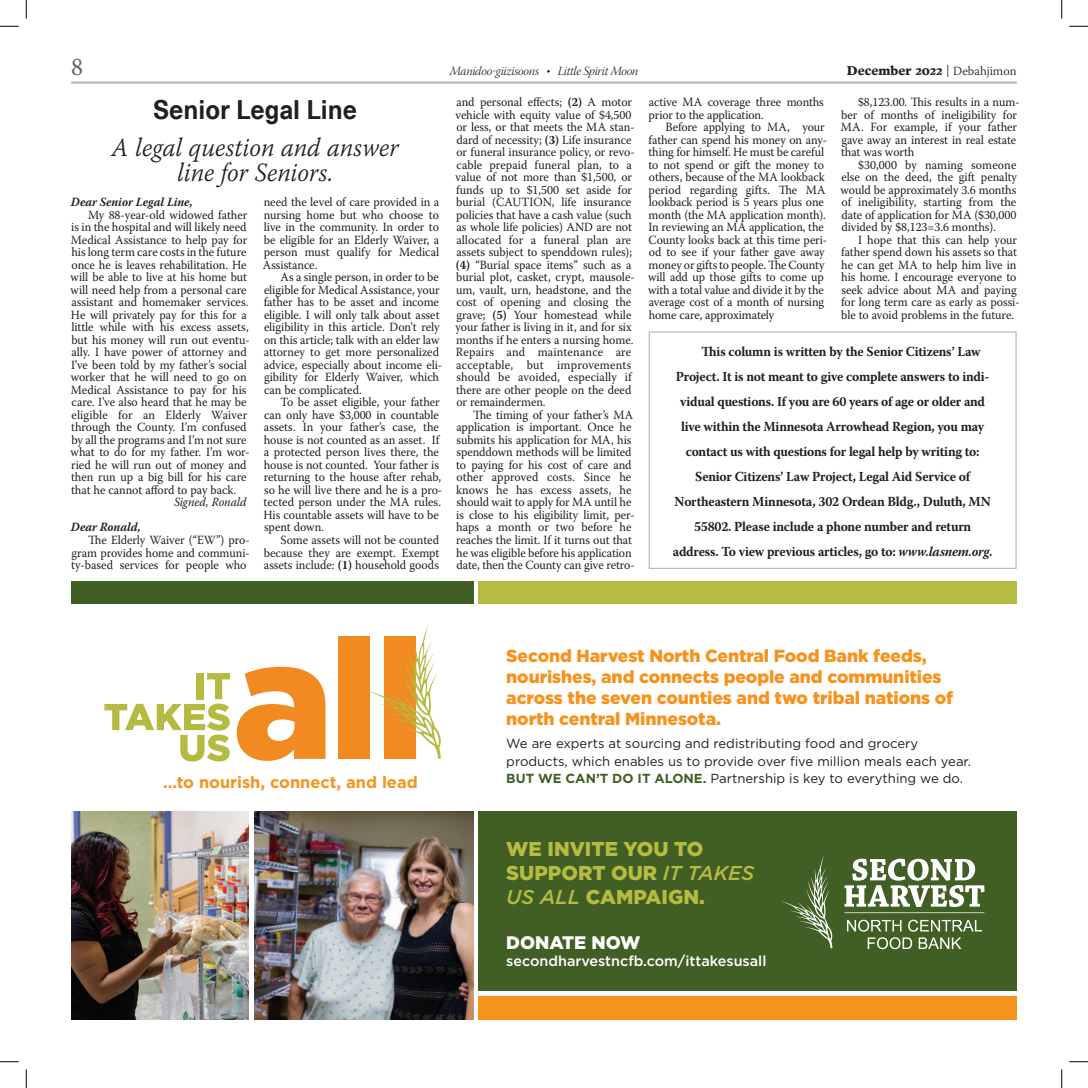
<style>
.page{position:relative;width:1088px;height:1088px;background:#fff}
.page>*{position:absolute;margin:0;border:0;box-sizing:border-box;transform-origin:0 0}
.Main_Text{font:italic 300 26.25px/25px "Warnock Pro";color:#231f20;text-align:center;scale:.95 1}
.Main_Text-2{font:700 26.25px "Neue Haas Unica Pro";color:#231f20;scale:.95 1}
.t1{font:25px "Warnock Pro";color:#636366;scale:.95 1}
.t2{font:900 20px/24px "Gotham";color:#b6bc42}
.t3{font:900 18.12px "Gotham";color:#fff}
.t4{font:900 17.5px/21px "Gotham";letter-spacing:-.005em;color:#f7931d}
.t5{font:700 16.38px "Gotham";color:#f7931d}
.t6{font:500 14.38px "Gotham";color:#fff}
.Main_Text-3{font:700 13.75px "Warnock Pro";letter-spacing:-.02em;color:#231f20;scale:.95 1}
.t7{font:13.12px/17.5px "Gotham";color:#231f20}
.Main_Text-4{font:12.5px/12.5px "Warnock Pro";letter-spacing:-.005em;color:#231f20;scale:.95 1}
.t8{font:12.5px "Warnock Pro Light It Subh";letter-spacing:-.025em;color:#231f20}
.Main_Text-5{font:italic 700 12.5px "Warnock Pro";letter-spacing:-.005em;color:#231f20;scale:.95 1}
.t9{font:700 12.5px "Poynter Text";color:#231f20}
.Main_Text-6{font:italic 12.5px "Warnock Pro";letter-spacing:-.005em;color:#231f20;scale:.95 1}
.s1{font-family:"Warnock Pro";font-weight:300}
.s2{font-weight:700}
.s3{font-style:italic}
.s4{font-weight:700;color:#415f25}
.s5{font-weight:500;font-style:italic}
</style>
<div class="page">
<hr style="left:71px;top:81px;width:945px;height:3px;background:#bcbdc0">
<div style="left:648px;top:331px;width:368px;height:238px;border:1px solid #bcbdc0"></div>
<div style="left:478px;top:811px;width:538px;height:179px;background:#415f25"></div>
<svg style="left:844px;top:858px;width:140px;height:49px"></svg>
<svg style="left:847px;top:919px;width:54px;height:12px"></svg>
<svg style="left:908px;top:919px;width:74px;height:12px"></svg>
<svg style="left:867px;top:937px;width:45px;height:12px"></svg>
<svg style="left:918px;top:937px;width:43px;height:12px"></svg>
<hr style="left:844px;top:912px;width:140px;height:1px;background:#fff">
<svg style="left:782px;top:855px;width:50px;height:93px"></svg>
<img style="left:71px;top:811px;width:178px;height:208px">
<img style="left:254px;top:811px;width:220px;height:208px">
<div style="left:71px;top:581px;width:403px;height:23px;background:#415f25"></div>
<svg style="left:104px;top:673px;width:126px;height:88px"></svg>
<svg style="left:237px;top:666px;width:88px;height:95px"></svg>
<div style="left:338px;top:636px;width:32px;height:123px;background:#f18a20"></div>
<svg style="left:368px;top:624px;width:73px;height:135px"></svg>
<div style="left:478px;top:581px;width:538px;height:23px;background:#b6bc42"></div>
<div style="left:478px;top:996px;width:538px;height:23px;background:#f7931d"></div>
<svg style="left:0;top:25px;width:19px;height:2px"></svg>
<svg style="left:1069px;top:25px;width:19px;height:2px"></svg>
<svg style="left:0;top:1061px;width:19px;height:1px"></svg>
<svg style="left:1069px;top:1061px;width:19px;height:1px"></svg>
<svg style="left:25px;top:0;width:2px;height:19px"></svg>
<svg style="left:25px;top:1069px;width:2px;height:19px"></svg>
<svg style="left:1061px;top:0;width:1px;height:19px"></svg>
<svg style="left:1061px;top:1069px;width:1px;height:19px"></svg>
<h2 class="t1" style="left:71px;top:52px;width:14px">8</h2>
<p class="t8" style="left:450px;top:64px;width:190px">Manidoo-giizisoons • Little Spirit Moon</p>
<p class="t9" style="left:847px;top:65px;width:171px">December 2022 <span class="s1">| Debahjimon</span></p>
<p class="Main_Text-2" style="left:153px;top:93px;width:216px">Senior Legal Line</p>
<p class="Main_Text" style="left:112px;top:135px;width:303px">A legal question and answer line for Seniors.</p>
<p class="Main_Text-5" style="left:71px;top:195px;width:130px">Dear Senior Legal Line,</p>
<p class="Main_Text-4" style="left:71px;top:208px;width:190px;text-indent:17px">My 88-year-old widowed father is in the hospital and will likely need Medical Assistance to help pay for his long term care costs in the future once he is leaves rehabilitation. He will be able to live at his home but will need help from a personal care assistant and homemaker services.<br>He will privately pay for this for a little while with his excess assets, but his money will run out eventu&shy;ally. I have power of attorney and I’ve been told by my father’s social worker that he will need to go on Medical Assistance to pay for his care. I’ve also heard that he may be eligible for an Elderly Waiver through the County. I’m confused by all the programs and I’m not sure what to do for my father. I’m wor&shy;ried he will run out of money and then run up a big bill for his care that he cannot afford to pay back.</p>
<p class="Main_Text-6" style="left:174px;top:495px;width:78px">Signed, Ronald</p>
<p class="Main_Text-5" style="left:71px;top:520px;width:75px">Dear Ronald,</p>
<p class="Main_Text-4" style="left:71px;top:533px;width:189px;text-align:justify;text-indent:17px">The Elderly Waiver (“EW”) pro&shy;gram provides home and communi&shy;ty-based services for people who</p>
<p class="Main_Text-4" style="left:263px;top:196px;width:187px;text-align:justify">need the level of care provided in a nursing home but who choose to live in the community. In order to be eligible for an Elderly Waiver, a person must qualify for Medical Assistance.</p>
<p class="Main_Text-4" style="left:264px;top:271px;width:189px;text-indent:17px">As a single person, in order to be eligible for Medical Assistance, your father has to be asset and income eligible. I will only talk about asset eligibility in this article. Don’t rely on this article; talk with an elder law attorney to get more personalized advice, especially about income eli&shy;gibility for Elderly Waiver, which can be complicated.</p>
<p class="Main_Text-4" style="left:263px;top:396px;width:190px;text-indent:17px">To be asset eligible, your father can only have $3,000 in countable assets. In your father’s case, the house is not counted as an asset. If a protected person lives there, the house is not counted. Your father is returning to the house after rehab, so he will live there and he is a pro&shy;tected person under the MA rules.<br>His countable assets will have to be spent down.</p>
<p class="Main_Text-4" style="left:264px;top:533px;width:186px;text-align:justify;text-indent:17px">Some assets will not be counted because they are exempt. Exempt assets include: <span class="s2">(1)</span> household goods</p>
<p class="Main_Text-4" style="left:455px;top:96px;width:190px">and personal effects; <span class="s2">(2)</span> A motor vehicle with equity value of $4,500 or less, or that meets the MA stan&shy;dard of necessity; <span class="s2">(3)</span> Life insurance or funeral insurance policy, or revo&shy;cable prepaid funeral plan, to a value of not more than $1,500, or funds up to $1,500 set aside for burial (CAUTION, life insurance policies that have a cash value (such as whole life policies) AND are not allocated for a funeral plan are assets subject to spenddown rules); <span class="s2">(4)</span> “Burial space items” such as a burial plot, casket, crypt, mausole&shy;um, vault, urn, headstone, and the cost of opening and closing the grave; <span class="s2">(5)</span> Your homestead while your father is living in it, and for six months if he enters a nursing home.<br>Repairs and maintenance are acceptable, but improvements should be avoided, especially if there are other people on the deed or remaindermen.</p>
<p class="Main_Text-4" style="left:456px;top:408px;width:189px;text-indent:17px">The timing of your father’s MA application is important. Once he submits his application for MA, his spenddown methods will be limited to paying for his cost of care and other approved costs. Since he knows he has excess assets, he should wait to apply for MA until he is close to his eligibility limit, per&shy;haps a month or two before he reaches the limit. If it turns out that he was eligible before his application date, then the County can give retro-</p>
<p class="Main_Text-4" style="left:840px;top:96px;width:190px;text-indent:17px">$8,123.00. This results in a num&shy;ber of months of ineligibility for<br>MA. For example, if your father gave away an interest in real estate that was worth</p>
<p class="Main_Text-4" style="left:840px;top:158px;width:187px;text-align:justify;text-indent:17px">$30,000 by naming someone else on the deed, the gift penalty would be approximately 3.6 months of ineligibility, starting from the date of application for MA ($30,000 divided by $8,123=3.6 months).</p>
<p class="Main_Text-4" style="left:841px;top:233px;width:189px;text-indent:17px">I hope that this can help your father spend down his assets so that he can get MA to help him live in his home. I encourage everyone to seek advice about MA and paying for long term care as early as possi&shy;ble to avoid problems in the future.</p>
<p class="Main_Text-3" style="left:701px;top:343px;width:295px">This column is written by the Senior Citizens’ Law</p>
<p class="Main_Text-3" style="left:676px;top:368px;width:332px">Project. It is not meant to give complete answers to indi-</p>
<p class="Main_Text-3" style="left:680px;top:393px;width:322px">vidual questions. If you are 60 years of age or older and</p>
<p class="Main_Text-3" style="left:681px;top:418px;width:320px">live within the Minnesota Arrowhead Region, you may</p>
<p class="Main_Text-3" style="left:686px;top:443px;width:311px">contact us with questions for legal help by writing to:</p>
<p class="Main_Text-3" style="left:695px;top:468px;width:291px">Senior Citizens’ Law Project, Legal Aid Service of</p>
<p class="Main_Text-3" style="left:674px;top:493px;width:334px">Northeastern Minnesota, 302 Ordean Bldg., Duluth, MN</p>
<p class="Main_Text-3" style="left:694px;top:518px;width:293px">55802. Please include a phone number and return</p>
<p class="Main_Text-3" style="left:673px;top:543px;width:338px">address. To view previous articles, go to: <span class="s3">www.lasnem.org</span>.</p>
<p class="Main_Text-4" style="left:648px;top:96px;width:186px">active MA coverage three months prior to the application.</p>
<p class="Main_Text-4" style="left:648px;top:121px;width:190px;text-indent:17px">Before applying to MA, your father can spend his money on any&shy;thing for himself. He must be careful to not spend or gift the money to others, because of the MA lookback period regarding gifts. The MA lookback period is 5 years plus one month (the MA application month).<br>In reviewing an MA application, the<br>County looks back at this time peri&shy;od to see if your father gave away money or gifts to people. The County will add up those gifts to come up with a total value and divide it by the average cost of a month of nursing home care, approximately</p>
<p class="t5" style="left:163px;top:771px;width:256px">...to nourish, connect, and lead</p>
<p class="t4" style="left:506px;top:645px;width:448px">Second Harvest North Central Food Bank feeds, nourishes, and connects people and communities across the seven counties and two tribal nations of north central Minnesota.</p>
<p class="t7" style="left:506px;top:734px;width:466px">We are experts at sourcing and redistributing food and grocery products, which enables us to provide over five million meals each year.<br><span class="s4">BUT WE CAN’T DO IT ALONE.</span> Partnership is key to everything we do.</p>
<p class="t2" style="left:506px;top:836px;width:249px">WE INVITE YOU TO<br>SUPPORT OUR <span class="s5">IT TAKES<br>US ALL</span> CAMPAIGN.</p>
<p class="t3" style="left:506px;top:929px;width:136px">DONATE NOW</p>
<p class="t6" style="left:506px;top:951px;width:262px">secondharvestncfb.com/ittakesusall</p>
</div>
